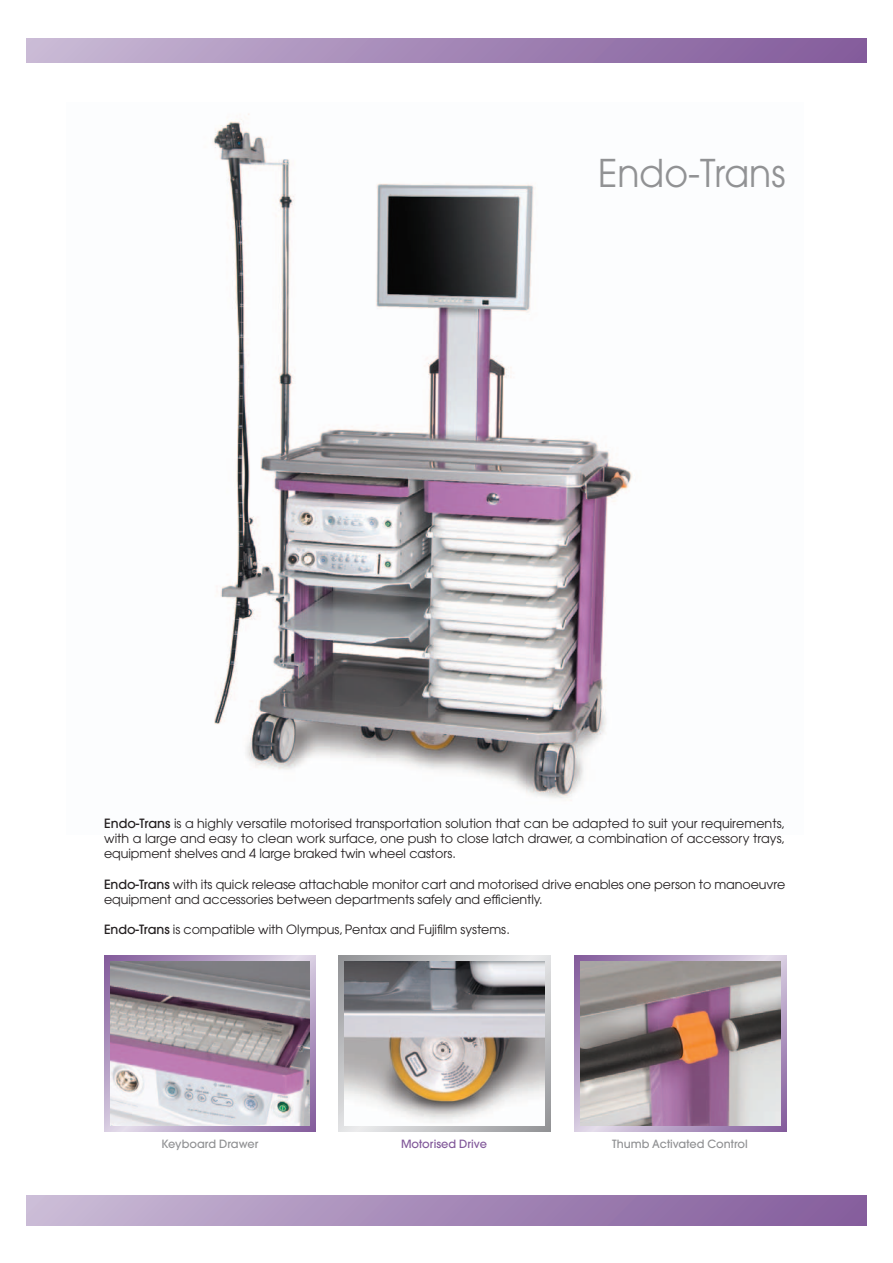
<style>
.page{position:relative;width:893px;height:1263px;background:#fff}
.page>*{position:absolute;margin:0;border:0;box-sizing:border-box;transform-origin:0 0}
.t1{font:38.1px "Avant Garde";color:#919294;scale:.95 1}
.t2{font:12.75px/15.3px "Avant Garde";letter-spacing:-.005em;color:#231f20;text-align:justify}
.t3{font:500 11.25px "Avant Garde";color:#919294}
.t4{font:500 11.25px "Avant Garde";color:#82599a}
.s1{font-weight:500}
</style>
<div class="page">
<svg style="left:26px;top:1195px;width:840px;height:31px;background:#a68ab8"></svg>
<svg style="left:26px;top:39px;width:840px;height:24px;background:#a488b7"></svg>
<svg style="left:104px;top:956px;width:212px;height:176px;background:#ad96bd"></svg>
<img style="left:110px;top:962px;width:200px;height:164px">
<svg style="left:574px;top:956px;width:212px;height:176px;background:#af99be"></svg>
<img style="left:580px;top:962px;width:200px;height:164px">
<svg style="left:338px;top:956px;width:212px;height:176px;background:#babbbe"></svg>
<img style="left:344px;top:962px;width:200px;height:164px">
<img style="left:212px;top:113px;width:420px;height:686px">
<h1 class="t1" style="left:598px;top:159px;width:199px">Endo-Trans</h1>
<p class="t2" style="left:104px;top:816px;width:683px"><span class="s1">Endo-Trans</span> is a highly versatile motorised transportation solution that can be adapted to suit your requirements, with a large and easy to clean work surface, one push to close latch drawer, a combination of accessory trays, equipment shelves and 4 large braked twin wheel castors.</p>
<p class="t2" style="left:104px;top:877px;width:683px"><span class="s1">Endo-Trans</span> with its quick release attachable monitor cart and motorised drive enables one person to manoeuvre equipment and accessories between departments safely and efficiently.</p>
<p class="t2" style="left:104px;top:923px;width:407px"><span class="s1">Endo-Trans</span> is compatible with Olympus, Pentax and Fujifilm systems.</p>
<p class="t3" style="left:161px;top:1140px;width:98px">Keyboard Drawer</p>
<p class="t4" style="left:401px;top:1140px;width:87px">Motorised Drive</p>
<p class="t3" style="left:612px;top:1140px;width:137px">Thumb Activated Control</p>
</div>
